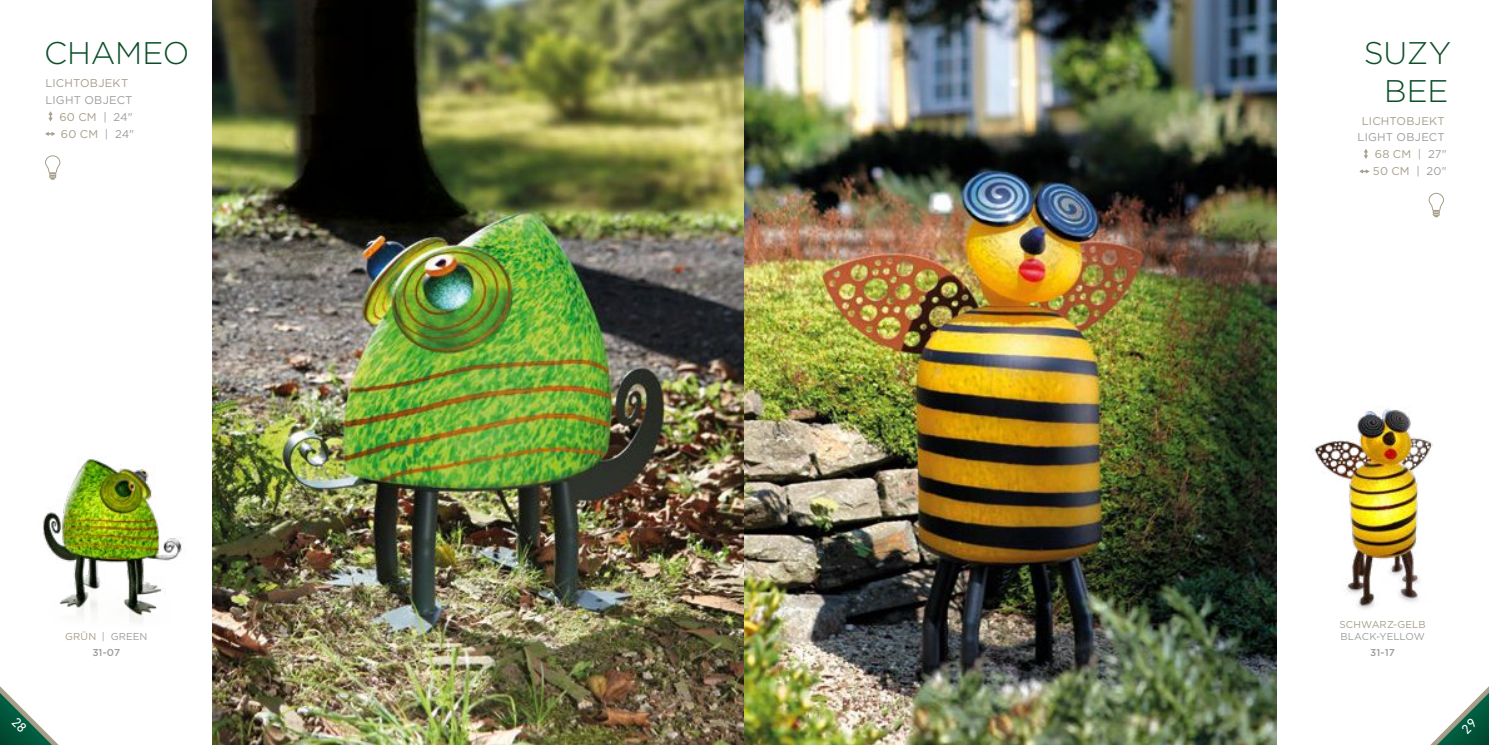
<style>
.page{position:relative;width:1489px;height:745px;background:#fff}
.page>*{position:absolute;margin:0;border:0;box-sizing:border-box;transform-origin:0 0}
.t1{font:300 31.25px/37.5px "Gotham";letter-spacing:-.005em;color:#0d4e29;text-align:center}
.t2{font:11.25px/17px "Gotham";letter-spacing:.02em;color:#9d9d9c}
.t3{font:11.25px "Gotham";letter-spacing:.02em;color:#a59e89}
.t4{font:10px/16.2px "Gotham";letter-spacing:.01em;color:#9d9d9c;text-align:center}
.t5{font:10px "Gotham";letter-spacing:.005em;color:#a59e89}
.t6{font:500 10px "Gotham";color:#9d9d9c}
.s1{color:#a59e89}
.s2{font-weight:500}
</style>
<div class="page">
<img style="left:43px;top:457px;width:139px;height:166px">
<svg style="left:48px;top:111px;width:5px;height:10px"></svg>
<svg style="left:45px;top:132px;width:10px;height:4px"></svg>
<svg style="left:45px;top:155px;width:16px;height:25px"></svg>
<img style="left:213px;top:0;width:1063px;height:744px">
<img style="left:1312px;top:408px;width:121px;height:201px">
<svg style="left:1364px;top:149px;width:3px;height:10px"></svg>
<svg style="left:1359px;top:169px;width:10px;height:4px"></svg>
<svg style="left:1428px;top:192px;width:16px;height:26px"></svg>
<svg style="left:0;top:686px;width:58px;height:58px"></svg>
<svg style="left:1431px;top:687px;width:57px;height:57px"></svg>
<h1 class="t1" style="left:44px;top:33px;width:147px">CHAMEO</h1>
<p class="t3" style="left:45px;top:76px;width:84px">LICHTOBJEKT</p>
<p class="t2" style="left:59px;top:91px;width:76px;text-indent:-14px">LIGHT OBJECT<br><span class="s1">60 CM</span> | 24"<br><span class="s1">60 CM</span> | 24"</p>
<p class="t4" style="left:65px;top:627px;width:84px"><span class="s1">GRÜN</span> | GREEN<br><span class="s2">31-07</span></p>
<h1 class="t1" style="left:1363px;top:33px;width:89px">SUZY<br>BEE</h1>
<p class="t3" style="left:1361px;top:114px;width:84px">LICHTOBJEKT</p>
<p class="t2" style="left:1372px;top:128px;width:75px;text-indent:-15px">LIGHT OBJECT<br><span class="s1">68 CM</span> | 27"<br><span class="s1">50 CM</span> | 20"</p>
<p class="t5" style="left:1339px;top:617px;width:88px">SCHWARZ-GELB</p>
<p class="t4" style="left:1340px;top:627px;width:86px">BLACK-YELLOW</p>
<p class="t6" style="left:1370px;top:645px;width:26px">31-17</p>
</div>
